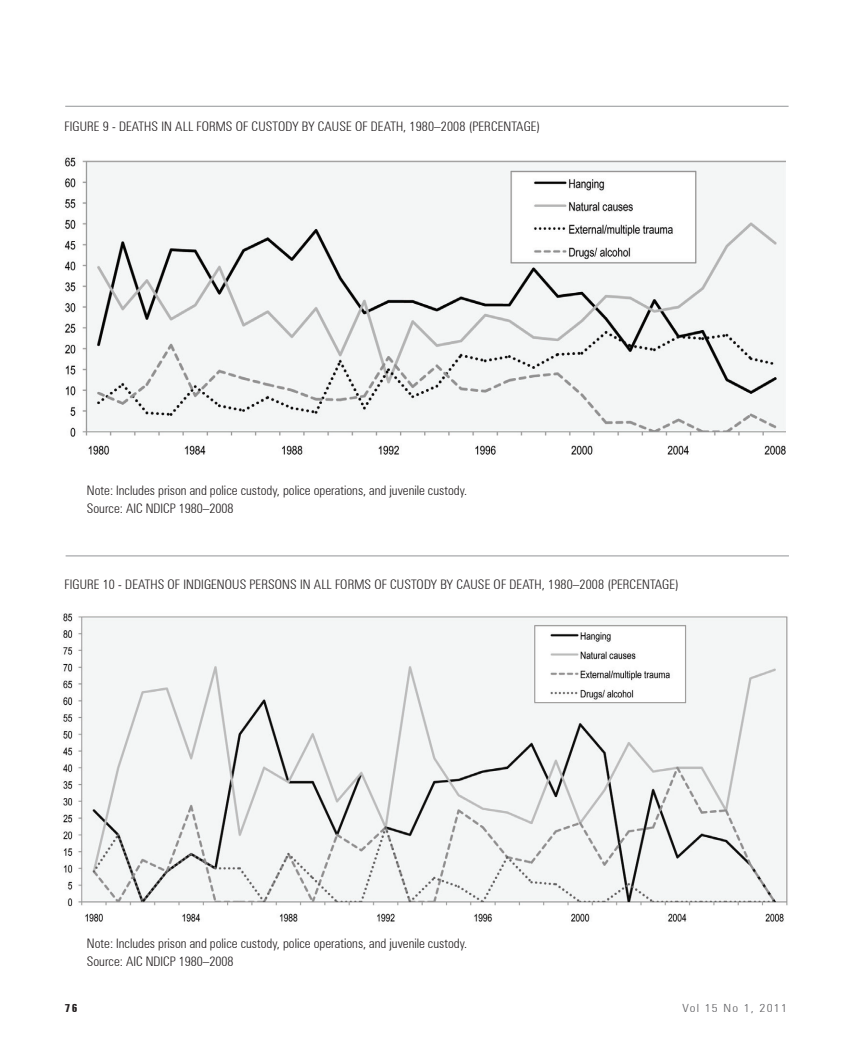
<style>
.page{position:relative;width:851px;height:1063px;background:#fff}
.page>*{position:absolute;margin:0;border:0;box-sizing:border-box;transform-origin:0 0}
.t1{font:300 condensed 13.2px/18px "Zurich BT";color:#231f20}
.t2{font:300 condensed 11.25px "Zurich BT";letter-spacing:.1em;color:#636366;scale:1.15 1}
.t3{font:700 extra-condensed 11.25px "Zurich BT";color:#231f20;scale:1.15 1}
</style>
<div class="page">
<img style="left:63px;top:613px;width:725px;height:309px">
<img style="left:64px;top:157px;width:721px;height:298px">
<hr style="left:65px;top:106px;width:723px;height:1px;background:#939598">
<hr style="left:66px;top:556px;width:722px;height:1px;background:#939598">
<p class="t1" style="left:64px;top:118px;width:477px">Figure 9 - Deaths in all forms of custody by cause of death, 1980–2008 (percentage)</p>
<p class="t1" style="left:87px;top:482px;width:382px">Note: Includes prison and police custody, police operations, and juvenile custody.<br>Source: AIC NDICP 1980–2008</p>
<p class="t1" style="left:64px;top:575px;width:615px">Figure 10 - Deaths of Indigenous persons in all forms of custody by cause of death, 1980–2008 (percentage)</p>
<p class="t1" style="left:87px;top:934px;width:382px">Note: Includes prison and police custody, police operations, and juvenile custody.<br>Source: AIC NDICP 1980–2008</p>
<p class="t3" style="left:65px;top:1002px;width:13px">76</p>
<p class="t2" style="left:682px;top:1001px;width:92px">Vol 15 No 1, 2011</p>
</div>
